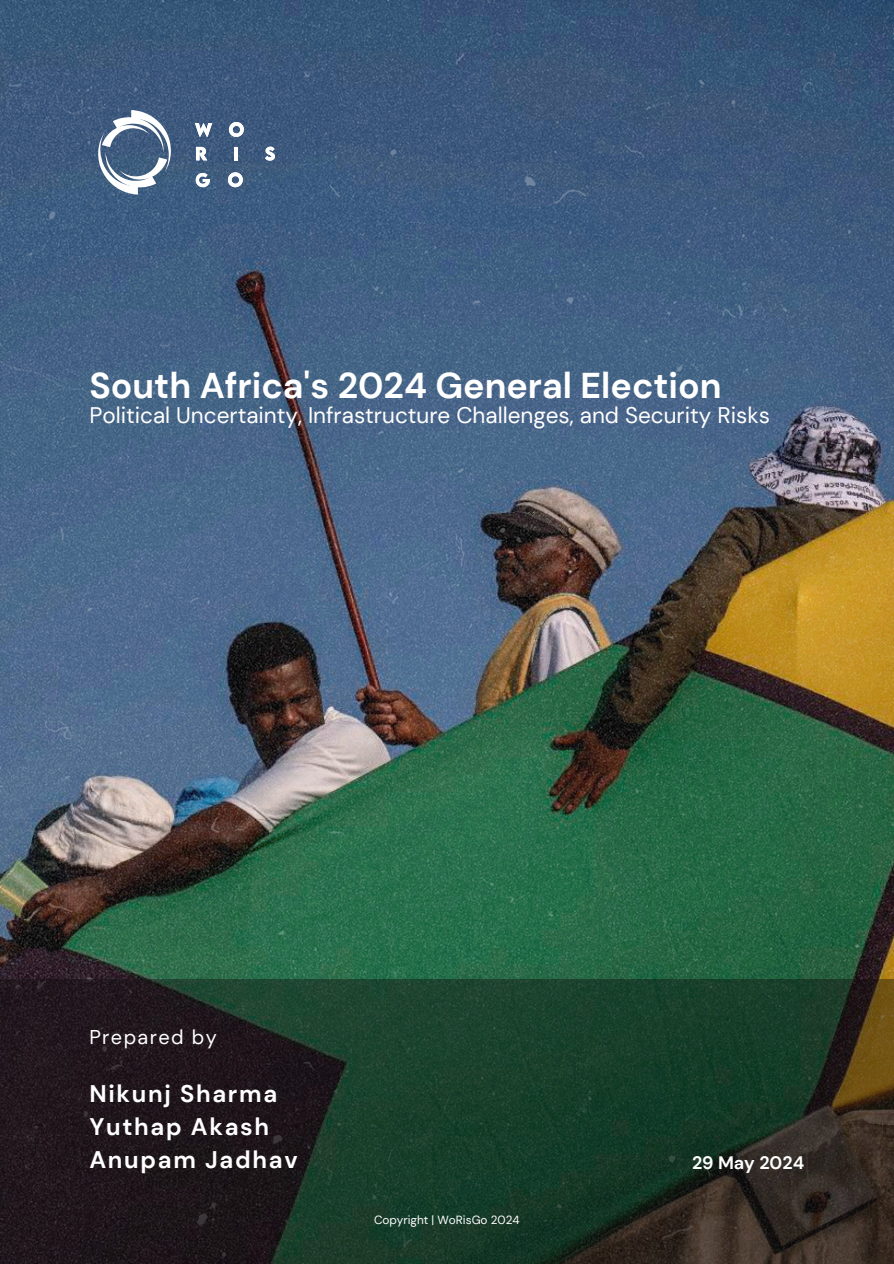
<style>
.page{position:relative;width:894px;height:1264px;background:#fff}
.page>*{position:absolute;margin:0;border:0;box-sizing:border-box;transform-origin:0 0}
.t1{font:700 35.85px "DM Sans";color:#fff}
.t2{font:700 24px/32.7px "DM Sans";letter-spacing:.07em;color:#fff}
.t3{font:22.5px "DM Sans";color:#fff}
.t4{font:19.95px "DM Sans";letter-spacing:.07em;color:#fff}
.t5{font:700 18px "DM Sans";color:#fff}
.t6{font:11.85px "DM Sans";color:#fff}
</style>
<div class="page">
<img style="left:0;top:0;width:893px;height:979px">
<svg style="left:98px;top:110px;width:73px;height:85px"></svg>
<svg style="left:195px;top:123px;width:17px;height:14px"></svg>
<svg style="left:229px;top:122px;width:15px;height:15px"></svg>
<svg style="left:196px;top:147px;width:11px;height:13px"></svg>
<hr style="left:234px;top:147px;width:4px;height:13px;background:#fff">
<svg style="left:265px;top:147px;width:10px;height:14px"></svg>
<svg style="left:196px;top:173px;width:14px;height:14px"></svg>
<svg style="left:228px;top:172px;width:15px;height:15px"></svg>
<svg style="left:0;top:979px;width:893px;height:284px;background:#1f2e23"></svg>
<p class="t1" style="left:89px;top:362px;width:633px">South Africa's 2024 General Election</p>
<p class="t3" style="left:89px;top:400px;width:682px">Political Uncertainty, Infrastructure Challenges, and Security Risks</p>
<p class="t4" style="left:89px;top:1023px;width:129px">Prepared by</p>
<h2 class="t2" style="left:89px;top:1077px;width:210px">Nikunj Sharma<br>Yuthap Akash<br>Anupam Jadhav</h2>
<h4 class="t6" style="left:374px;top:1211px;width:147px">Copyright | WoRisGo 2024</h4>
<h1 class="t5" style="left:691px;top:1151px;width:114px">29 May 2024</h1>
</div>
